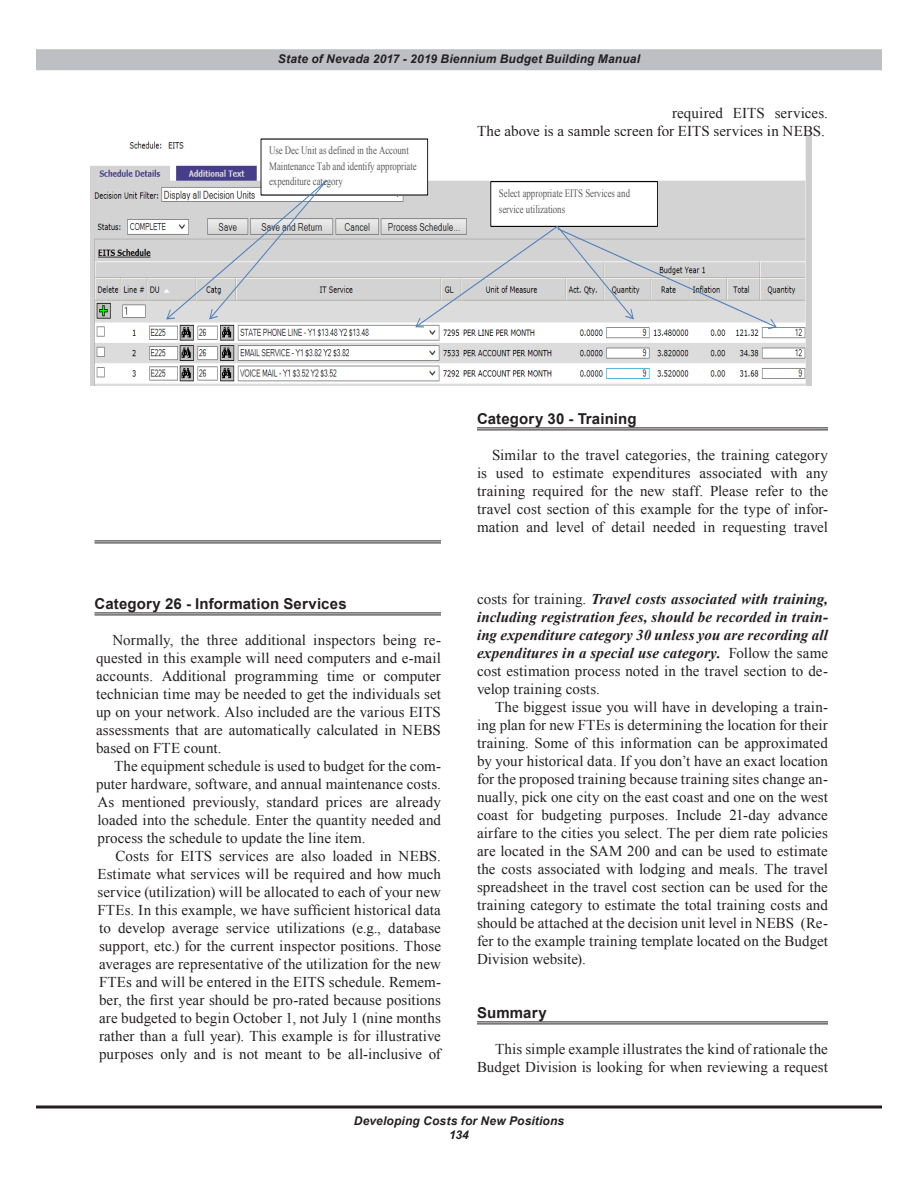
<style>
.page{position:relative;width:918px;height:1188px;background:#fff}
.page>*{position:absolute;margin:0;border:0;box-sizing:border-box;transform-origin:0 0}
.t1{font:15px/18px "Times New Roman";letter-spacing:.005em;color:#231f20;text-align:justify}
.t2{font:italic 700 15px/18px "Times New Roman";letter-spacing:.01em;color:#231f20;text-align:justify}
.Sub-section_heading{font:700 15px "Arial";letter-spacing:.01em;color:#231f20}
.t3{font:italic 700 12px/14.4px "Arial";letter-spacing:.015em;color:#231f20;text-align:center}
.t4{font:11.25px/15.5px "Times New Roman";color:#5a5a5a;scale:.78 1}
.s1{font-weight:400;font-style:normal}
</style>
<div class="page">
<hr style="left:36px;top:1106px;width:846px;height:2px;background:#231f20">
<div style="left:36px;top:49px;width:846px;height:21px;background:#bebfc2"></div>
<hr style="left:94px;top:540px;width:347px;height:1px;background:#231f20">
<hr style="left:94px;top:542px;width:347px;height:1px;background:#231f20">
<hr style="left:94px;top:612px;width:347px;height:1px;background:#231f20">
<hr style="left:94px;top:614px;width:347px;height:1px;background:#231f20">
<hr style="left:477px;top:427px;width:351px;height:1px;background:#231f20">
<hr style="left:477px;top:429px;width:351px;height:1px;background:#231f20">
<hr style="left:477px;top:1021px;width:351px;height:1px;background:#231f20">
<hr style="left:477px;top:1023px;width:351px;height:1px;background:#231f20">
<img style="left:90px;top:137px;width:721px;height:248px">
<div style="left:261px;top:139px;width:167px;height:56px;background:#fff"></div>
<svg style="left:166px;top:179px;width:162px;height:141px"></svg>
<div style="left:491px;top:182px;width:166px;height:44px;background:#fff"></div>
<div style="left:490px;top:181px;width:168px;height:46px;border:1px solid #000"></div>
<svg style="left:415px;top:225px;width:362px;height:105px"></svg>
<p class="t3" style="left:278px;top:52px;width:364px">State of Nevada 2017 - 2019 Biennium Budget Building Manual</p>
<p class="t4" style="left:269px;top:143px;width:191px">Use Dec Unit as defined in the Account<br>Maintenance Tab and identify appropriate expenditure category</p>
<p class="t1" style="left:477px;top:104px;width:350px;text-align:right">required EITS services.<br>The above is a sample screen for EITS services in NEBS.</p>
<p class="t4" style="left:499px;top:185px;width:170px">Select appropriate EITS Services and service utilizations</p>
<p class="Sub-section_heading" style="left:94px;top:594px;width:254px">Category 26 - Information Services</p>
<p class="t1" style="left:96px;top:631px;width:346px;text-indent:16px">Normally, the three additional inspectors being re&shy;quested in this example will need computers and e-mail accounts. Additional programming time or computer technician time may be needed to get the individuals set up on your network. Also included are the various EITS assessments that are automatically calculated in NEBS based on FTE count.</p>
<p class="t1" style="left:96px;top:757px;width:346px;text-align:left;text-indent:18px">The equipment schedule is used to budget for the com&shy;puter hardware, software, and annual maintenance costs.<br>As mentioned previously, standard prices are already loaded into the schedule. Enter the quantity needed and process the schedule to update the line item.</p>
<p class="t1" style="left:98px;top:847px;width:345px;text-align:left;text-indent:18px">Costs for EITS services are also loaded in NEBS.<br>Estimate what services will be required and how much service (utilization) will be allocated to each of your new FTEs. In this example, we have sufficient historical data to develop average service utilizations (e.g., database support, etc.) for the current inspector positions. Those averages are representative of the utilization for the new FTEs and will be entered in the EITS schedule. Remem&shy;ber, the first year should be pro-rated because positions are budgeted to begin October 1, not July 1 (nine months rather than a full year). This example is for illustrative purposes only and is not meant to be all-inclusive of</p>
<p class="Sub-section_heading" style="left:477px;top:409px;width:161px">Category 30 - Training</p>
<p class="t1" style="left:477px;top:446px;width:352px;text-indent:15px">Similar to the travel categories, the training category is used to estimate expenditures associated with any training required for the new staff. Please refer to the travel cost section of this example for the type of infor&shy;mation and level of detail needed in requesting travel</p>
<p class="t2" style="left:477px;top:590px;width:353px"><span class="s1">costs for training.</span> Travel costs associated with training, including registration fees, should be recorded in train&shy;ing expenditure category 30 unless you are recording all expenditures in a special use category. <span class="s1">Follow the same cost estimation process noted in the travel section to de&shy;velop training costs.</span></p>
<p class="t1" style="left:477px;top:698px;width:353px;text-indent:18px">The biggest issue you will have in developing a train&shy;ing plan for new FTEs is determining the location for their training. Some of this information can be approximated by your historical data. If you don’t have an exact location for the proposed training because training sites change an&shy;nually, pick one city on the east coast and one on the west coast for budgeting purposes. Include 21-day advance airfare to the cities you select. The per diem rate policies are located in the SAM 200 and can be used to estimate the costs associated with lodging and meals. The travel spreadsheet in the travel cost section can be used for the training category to estimate the total training costs and should be attached at the decision unit level in NEBS (Re&shy;fer to the example training template located on the Budget Division website).</p>
<p class="Sub-section_heading" style="left:477px;top:1003px;width:71px">Summary</p>
<p class="t1" style="left:477px;top:1040px;width:352px;text-align:right">This simple example illustrates the kind of rationale the<br>Budget Division is looking for when reviewing a request</p>
<p class="t3" style="left:354px;top:1114px;width:212px">Developing Costs for New Positions<br>134</p>
</div>
